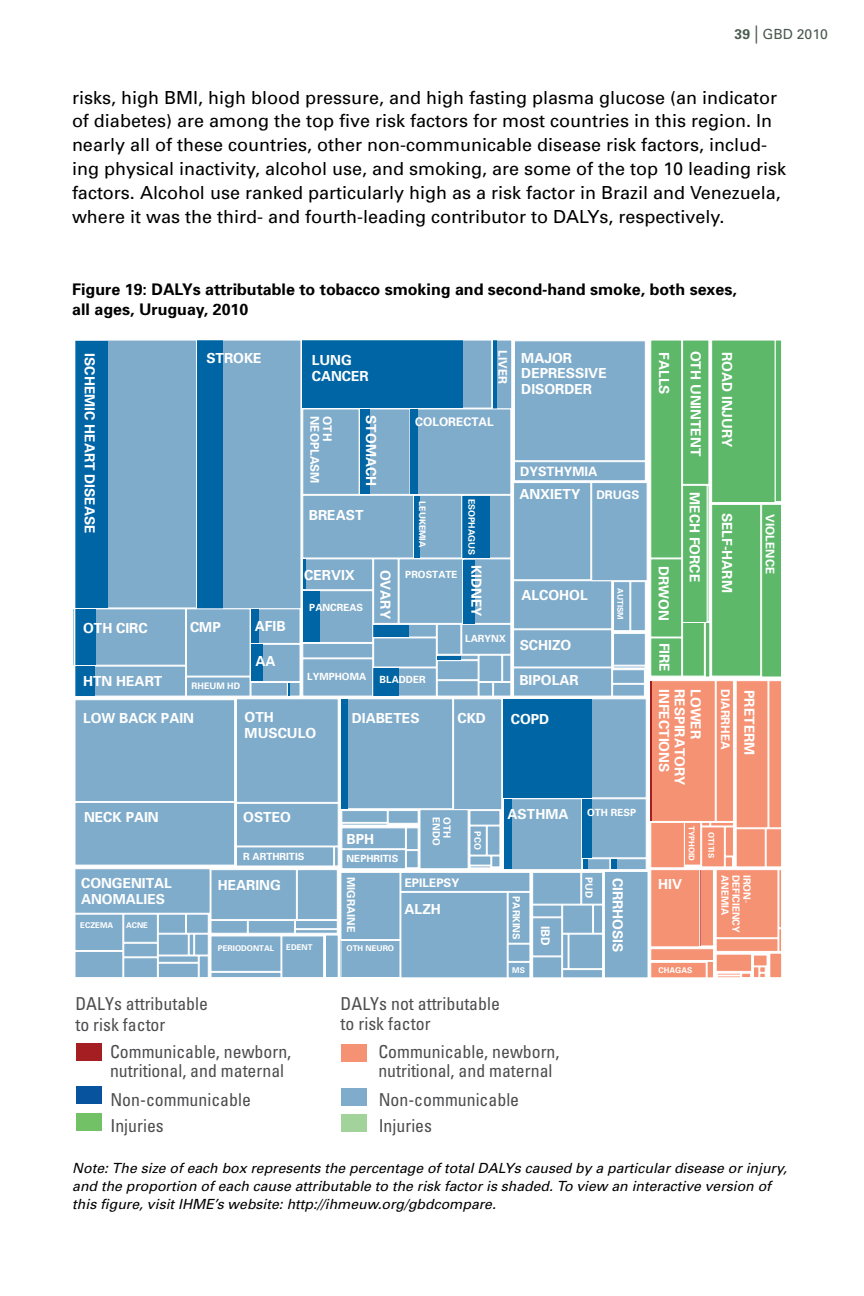
<style>
.page{position:relative;width:864px;height:1296px;background:#fff}
.page>*{position:absolute;margin:0;border:0;box-sizing:border-box;transform-origin:0 0}
.t1{font:18px/24px "Univers";color:#000}
.t2{font:condensed 17.8px/18.8px "Univers";color:#4d4d4f}
.t3{font:700 16px/20px "Univers";color:#000}
.t4{font:italic 14px/18px "Univers";color:#000}
.t5{font:14px "Univers";color:#4c5b52}
.t6{font:700 13.8px/15.8px "Univers";color:#fff}
.t7{font:700 12.8px "Univers";color:#fff}
.t8{font:700 11.8px "Univers";color:#fff}
.t9{font:700 10.8px "Univers";color:#fff}
.t10{font:700 9.8px "Univers";color:#fff}
.t11{font:700 9px "Univers";color:#fff}
.t12{font:700 8px "Univers";color:#fff}
.s1{font-weight:700}
.s2{font-size:18px}
.s3{font-family:"Myriad Pro";font-weight:400}
</style>
<div class="page">
<svg style="left:73px;top:340px;width:709px;height:638px;background:#83aabb"></svg>
<div style="left:341px;top:1044px;width:26px;height:18px;background:#f69274"></div>
<div style="left:76px;top:1043px;width:26px;height:18px;background:#a41e22"></div>
<div style="left:341px;top:1088px;width:26px;height:17px;background:#80accb"></div>
<div style="left:76px;top:1087px;width:26px;height:17px;background:#07539d"></div>
<div style="left:341px;top:1115px;width:26px;height:17px;background:#a2d39b"></div>
<div style="left:76px;top:1113px;width:26px;height:18px;background:#73c167"></div>
<p class="t5" style="left:735px;top:26px;width:95px"><span class="s1">39</span> <span class="s2">|</span> GBD 2010</p>
<p class="t1" style="left:72px;top:85px;width:716px">risks, high BMI, high blood pressure, and high fasting plasma glucose (an indicator of diabetes) are among the top five risk factors for most countries in this region. In nearly all of these countries, other non-communicable disease risk factors, includ&shy;ing physical inactivity, alcohol use, and smoking, are some of the top 10 leading risk factors. Alcohol use ranked particularly high as a risk factor in Brazil and Venezuela, where it was the third- and fourth-leading contributor to DALYs, respectively.</p>
<p class="t3" style="left:72px;top:279px;width:91px">Figure 19: DALY</p>
<p class="t3" style="left:72px;top:279px;width:666px;text-indent:120px">s attributable to tobacco smoking and second-hand smoke, both sexes, all ages, Uruguay, 2010</p>
<p class="t6" style="left:98px;top:353px;width:182px;rotate:90deg">ISCHEMIC HEART DISEASE</p>
<p class="t6" style="left:206px;top:350px;width:57px">STROKE</p>
<p class="t6" style="left:312px;top:352px;width:58px">LUNG<br>CANCER</p>
<p class="t8" style="left:322px;top:416px;width:69px;rotate:90deg">NEOPLASM</p>
<p class="t8" style="left:335px;top:416px;width:27px;rotate:90deg">OTH</p>
<p class="t6" style="left:379px;top:415px;width:72px;rotate:90deg">STOMACH</p>
<p class="t6" style="left:309px;top:507px;width:56px">BREAST</p>
<p class="t8" style="left:510px;top:350px;width:35px;rotate:90deg">LIVER</p>
<p class="t8" style="left:415px;top:415px;width:80px">COLORECTAL</p>
<p class="t6" style="left:521px;top:350px;width:87px">MAJOR<br>DEPRESSIVE<br>DISORDER</p>
<p class="t11" style="left:428px;top:501px;width:48px;rotate:90deg">LEUKEMIA</p>
<p class="t11" style="left:477px;top:499px;width:58px;rotate:90deg">ESOPHAGUS</p>
<p class="t7" style="left:520px;top:464px;width:79px">DYSTHYMIA</p>
<p class="t6" style="left:520px;top:486px;width:62px">ANXIETY</p>
<p class="t8" style="left:596px;top:488px;width:44px">DRUGS</p>
<p class="t6" style="left:83px;top:620px;width:66px">OTH CIRC</p>
<p class="t6" style="left:83px;top:673px;width:81px">HTN HEART</p>
<p class="t6" style="left:190px;top:619px;width:32px">CMP</p>
<p class="t11" style="left:192px;top:680px;width:50px">RHEUM HD</p>
<p class="t6" style="left:255px;top:618px;width:32px">AFIB</p>
<p class="t6" style="left:255px;top:653px;width:22px">AA</p>
<p class="t6" style="left:304px;top:567px;width:52px">CERVIX</p>
<p class="t10" style="left:309px;top:602px;width:55px">PANCREAS</p>
<p class="t10" style="left:307px;top:671px;width:60px">LYMPHOMA</p>
<p class="t6" style="left:393px;top:570px;width:51px;rotate:90deg">OVARY</p>
<p class="t10" style="left:405px;top:569px;width:54px">PROSTATE</p>
<p class="t6" style="left:484px;top:565px;width:53px;rotate:90deg">KIDNEY</p>
<p class="t10" style="left:465px;top:633px;width:42px">LARYNX</p>
<p class="t10" style="left:380px;top:674px;width:48px">BLADDER</p>
<p class="t6" style="left:521px;top:587px;width:68px">ALCOHOL</p>
<p class="t6" style="left:520px;top:637px;width:53px">SCHIZO</p>
<p class="t6" style="left:519px;top:672px;width:61px">BIPOLAR</p>
<p class="t12" style="left:625px;top:588px;width:33px;rotate:90deg">AUTISM</p>
<p class="t6" style="left:245px;top:709px;width:73px">OTH<br>MUSCULO</p>
<p class="t6" style="left:83px;top:710px;width:112px">LOW BACK PAIN</p>
<p class="t6" style="left:352px;top:710px;width:69px">DIABETES</p>
<p class="t6" style="left:457px;top:710px;width:30px">CKD</p>
<p class="t6" style="left:511px;top:711px;width:40px">COPD</p>
<p class="t6" style="left:704px;top:351px;width:107px;rotate:90deg">OTH UNINTENT</p>
<p class="t6" style="left:672px;top:352px;width:44px;rotate:90deg">FALLS</p>
<p class="t6" style="left:735px;top:352px;width:97px;rotate:90deg">ROAD INJURY</p>
<p class="t6" style="left:672px;top:566px;width:56px;rotate:90deg">DRWON</p>
<p class="t6" style="left:672px;top:643px;width:31px;rotate:90deg">FIRE</p>
<p class="t6" style="left:703px;top:492px;width:92px;rotate:90deg">MECH FORCE</p>
<p class="t6" style="left:672px;top:689px;width:85px;rotate:90deg">INFECTIONS</p>
<p class="t6" style="left:688px;top:689px;width:98px;rotate:90deg">RESPIRATORY</p>
<p class="t6" style="left:704px;top:689px;width:52px;rotate:90deg">LOWER</p>
<p class="t6" style="left:735px;top:513px;width:82px;rotate:90deg">SELF-HARM</p>
<p class="t8" style="left:732px;top:689px;width:62px;rotate:90deg">DIARRHEA</p>
<p class="t6" style="left:757px;top:690px;width:67px;rotate:90deg">PRETERM</p>
<p class="t6" style="left:84px;top:809px;width:76px">NECK PAIN</p>
<p class="t6" style="left:81px;top:876px;width:92px">CONGENITAL<br>ANOMALIES</p>
<p class="t12" style="left:80px;top:920px;width:35px">ECZEMA</p>
<p class="t12" style="left:126px;top:920px;width:24px">ACNE</p>
<p class="t6" style="left:243px;top:809px;width:49px">OSTEO</p>
<p class="t6" style="left:347px;top:831px;width:29px">BPH</p>
<p class="t10" style="left:442px;top:817px;width:30px;rotate:90deg">ENDO</p>
<p class="t10" style="left:453px;top:817px;width:22px;rotate:90deg">OTH</p>
<p class="t10" style="left:243px;top:850px;width:63px">R ARTHRITIS</p>
<p class="t10" style="left:347px;top:852px;width:53px">NEPHRITIS</p>
<p class="t6" style="left:218px;top:877px;width:65px">HEARING</p>
<p class="t9" style="left:358px;top:877px;width:57px;rotate:90deg">MIGRAINE</p>
<p class="t8" style="left:405px;top:876px;width:56px">EPILEPSY</p>
<p class="t6" style="left:405px;top:901px;width:38px">ALZH</p>
<p class="t12" style="left:218px;top:943px;width:58px">PERIODONTAL</p>
<p class="t12" style="left:286px;top:942px;width:28px">EDENT</p>
<p class="t12" style="left:347px;top:944px;width:49px">OTH NEURO</p>
<p class="t6" style="left:508px;top:807px;width:62px">ASTHMA</p>
<p class="t10" style="left:587px;top:807px;width:50px">OTH RESP</p>
<p class="t12" style="left:696px;top:826px;width:36px;rotate:90deg">TYPHOID</p>
<p class="t11" style="left:483px;top:831px;width:20px;rotate:90deg">PCO</p>
<p class="t12" style="left:716px;top:832px;width:27px;rotate:90deg">OTITIS</p>
<p class="t10" style="left:595px;top:877px;width:22px;rotate:90deg">PUD</p>
<p class="t6" style="left:626px;top:878px;width:76px;rotate:90deg">CIRRHOSIS</p>
<p class="t10" style="left:731px;top:875px;width:42px;rotate:90deg">ANEMIA</p>
<p class="t10" style="left:742px;top:875px;width:59px;rotate:90deg">DEFICIENCY</p>
<p class="t6" style="left:658px;top:876px;width:25px">HIV</p>
<p class="t10" style="left:753px;top:875px;width:29px;rotate:90deg">IRON<span class="s3">‐</span></p>
<p class="t10" style="left:522px;top:896px;width:45px;rotate:90deg">PARKINS</p>
<p class="t8" style="left:553px;top:926px;width:21px;rotate:90deg">IBD</p>
<p class="t12" style="left:512px;top:965px;width:14px">MS</p>
<p class="t12" style="left:659px;top:965px;width:35px">CHAGAS</p>
<p class="t2" style="left:75px;top:993px;width:134px;line-height:20.8px">DALYs attributable to risk factor</p>
<p class="t2" style="left:341px;top:992px;width:161px;line-height:20.8px">DALYs not attributable to risk factor</p>
<p class="t2" style="left:110px;top:1042px;width:183px">Communicable, newborn, nutritional, and maternal</p>
<p class="t2" style="left:110px;top:1086px;width:142px;line-height:26.4px">Non-communicable<br>Injuries</p>
<p class="t2" style="left:378px;top:1042px;width:183px">Communicable, newborn, nutritional, and maternal</p>
<p class="t2" style="left:379px;top:1086px;width:142px;line-height:26.4px">Non-communicable<br>Injuries</p>
<p class="t8" style="left:777px;top:514px;width:61px;rotate:90deg">VIOLENCE</p>
<p class="t4" style="left:72px;top:1159px;width:716px">Note: The size of each box represents the percentage of total DALYs caused by a particular disease or injury, and the proportion of each cause attributable to the risk factor is shaded. To view an interactive version of this figure, visit IHME’s website: http://ihmeuw.org/gbdcompare.</p>
</div>
